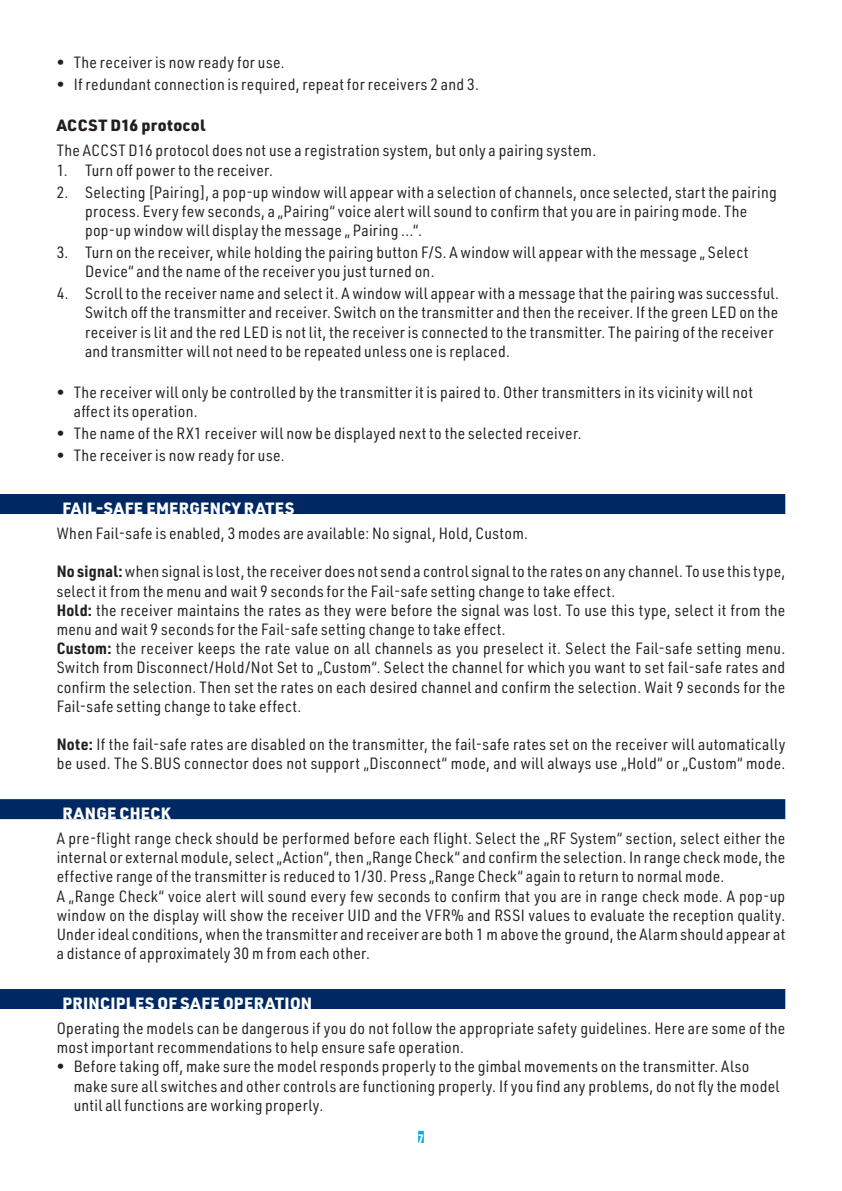
<style>
.page{position:relative;width:842px;height:1191px;background:#fff}
.page>*{position:absolute;margin:0;border:0;box-sizing:border-box;transform-origin:0 0}
.Tělo_textu{font:16px/19.2px "URWDIN Semi Cond";letter-spacing:.02em;color:#231f20}
.Nadpis_s_podtiskem{font:900 16px "URWDIN";letter-spacing:.025em;color:#fff}
.Tělo_textu_nadpis{font:900 16px "URWDIN";letter-spacing:.03em;color:#231f20}
.Číslování_stran{font:900 12px "URWDIN Semi Cond";color:#fff}
.s1{font-weight:700}
</style>
<div class="page">
<div style="left:418px;top:1130px;width:6px;height:12px;background:#12a9e1"></div>
<div style="left:0;top:494px;width:785px;height:20px;background:#002964"></div>
<div style="left:0;top:799px;width:785px;height:20px;background:#002964"></div>
<div style="left:0;top:989px;width:785px;height:20px;background:#002964"></div>
<p class="Tělo_textu" style="left:57px;top:52px;width:229px">• The receiver is now ready for use.</p>
<p class="Tělo_textu" style="left:57px;top:74px;width:424px">• If redundant connection is required, repeat for receivers 2 and 3.</p>
<p class="Tělo_textu_nadpis" style="left:57px;top:115px;width:150px">ACCST D16 protocol</p>
<p class="Tělo_textu" style="left:57px;top:140px;width:541px">The ACCST D16 protocol does not use a registration system, but only a pairing system.</p>
<p class="Tělo_textu" style="left:57px;top:160px;width:218px">1. Turn off power to the receiver.</p>
<p class="Tělo_textu" style="left:85px;top:182px;width:693px;text-indent:-28px">2. Selecting [Pairing], a pop-up window will appear with a selection of channels, once selected, start the pairing process. Every few seconds, a „Pairing“ voice alert will sound to confirm that you are in pairing mode. The pop-up window will display the message „ Pairing ...“.</p>
<p class="Tělo_textu" style="left:85px;top:242px;width:665px;text-indent:-28px">3. Turn on the receiver, while holding the pairing button F/S. A window will appear with the message „ Select<br>Device“ and the name of the receiver you just turned on.</p>
<p class="Tělo_textu" style="left:85px;top:283px;width:695px;text-indent:-28px">4. Scroll to the receiver name and select it. A window will appear with a message that the pairing was successful.<br>Switch off the transmitter and receiver. Switch on the transmitter and then the receiver. If the green LED on the receiver is lit and the red LED is not lit, the receiver is connected to the transmitter. The pairing of the receiver and transmitter will not need to be repeated unless one is replaced.</p>
<p class="Tělo_textu" style="left:74px;top:382px;width:681px;text-indent:-17px">• The receiver will only be controlled by the transmitter it is paired to. Other transmitters in its vicinity will not affect its operation.</p>
<p class="Tělo_textu" style="left:57px;top:423px;width:526px">• The name of the RX1 receiver will now be displayed next to the selected receiver.</p>
<p class="Tělo_textu" style="left:57px;top:446px;width:229px">• The receiver is now ready for use.</p>
<p class="Nadpis_s_podtiskem" style="left:62px;top:497px;width:233px">FAIL-SAFE EMERGENCY RATES</p>
<p class="Tělo_textu" style="left:57px;top:523px;width:473px">When Fail-safe is enabled, 3 modes are available: No signal, Hold, Custom.</p>
<p class="Tělo_textu" style="left:57px;top:561px;width:730px"><span class="s1">No signal:</span> when signal is lost, the receiver does not send a control signal to the rates on any channel. To use this type, select it from the menu and wait 9 seconds for the Fail-safe setting change to take effect.</p>
<p class="Tělo_textu" style="left:57px;top:600px;width:730px"><span class="s1">Hold:</span> the receiver maintains the rates as they were before the signal was lost. To use this type, select it from the menu and wait 9 seconds for the Fail-safe setting change to take effect.</p>
<p class="Tělo_textu" style="left:57px;top:638px;width:730px;text-align:justify"><span class="s1">Custom:</span> the receiver keeps the rate value on all channels as you preselect it. Select the Fail-safe setting menu.<br>Switch from Disconnect/Hold/Not Set to „Custom“. Select the channel for which you want to set fail-safe rates and confirm the selection. Then set the rates on each desired channel and confirm the selection. Wait 9 seconds for the Fail-safe setting change to take effect.</p>
<p class="Tělo_textu" style="left:57px;top:734px;width:730px"><span class="s1">Note:</span> If the fail-safe rates are disabled on the transmitter, the fail-safe rates set on the receiver will automatically be used. The S.BUS connector does not support „Disconnect“ mode, and will always use „Hold“ or „Custom“ mode.</p>
<p class="Nadpis_s_podtiskem" style="left:62px;top:802px;width:110px">RANGE CHECK</p>
<p class="Tělo_textu" style="left:57px;top:828px;width:730px;text-align:justify">A pre-flight range check should be performed before each flight. Select the „RF System“ section, select either the internal or external module, select „Action“, then „Range Check“ and confirm the selection. In range check mode, the effective range of the transmitter is reduced to 1/30. Press „Range Check“ again to return to normal mode.</p>
<p class="Tělo_textu" style="left:57px;top:886px;width:730px;text-align:justify">A „Range Check“ voice alert will sound every few seconds to confirm that you are in range check mode. A pop-up window on the display will show the receiver UID and the VFR% and RSSI values to evaluate the reception quality.<br>Under ideal conditions, when the transmitter and receiver are both 1 m above the ground, the Alarm should appear at a distance of approximately 30 m from each other.</p>
<p class="Nadpis_s_podtiskem" style="left:62px;top:992px;width:251px">PRINCIPLES OF SAFE OPERATION</p>
<p class="Tělo_textu" style="left:57px;top:1018px;width:730px">Operating the models can be dangerous if you do not follow the appropriate safety guidelines. Here are some of the most important recommendations to help ensure safe operation.</p>
<p class="Tělo_textu" style="left:74px;top:1056px;width:707px;text-indent:-17px">• Before taking off, make sure the model responds properly to the gimbal movements on the transmitter. Also make sure all switches and other controls are functioning properly. If you find any problems, do not fly the model until all functions are working properly.</p>
<p class="Číslování_stran" style="left:418px;top:1130px;width:7px">7</p>
</div>
